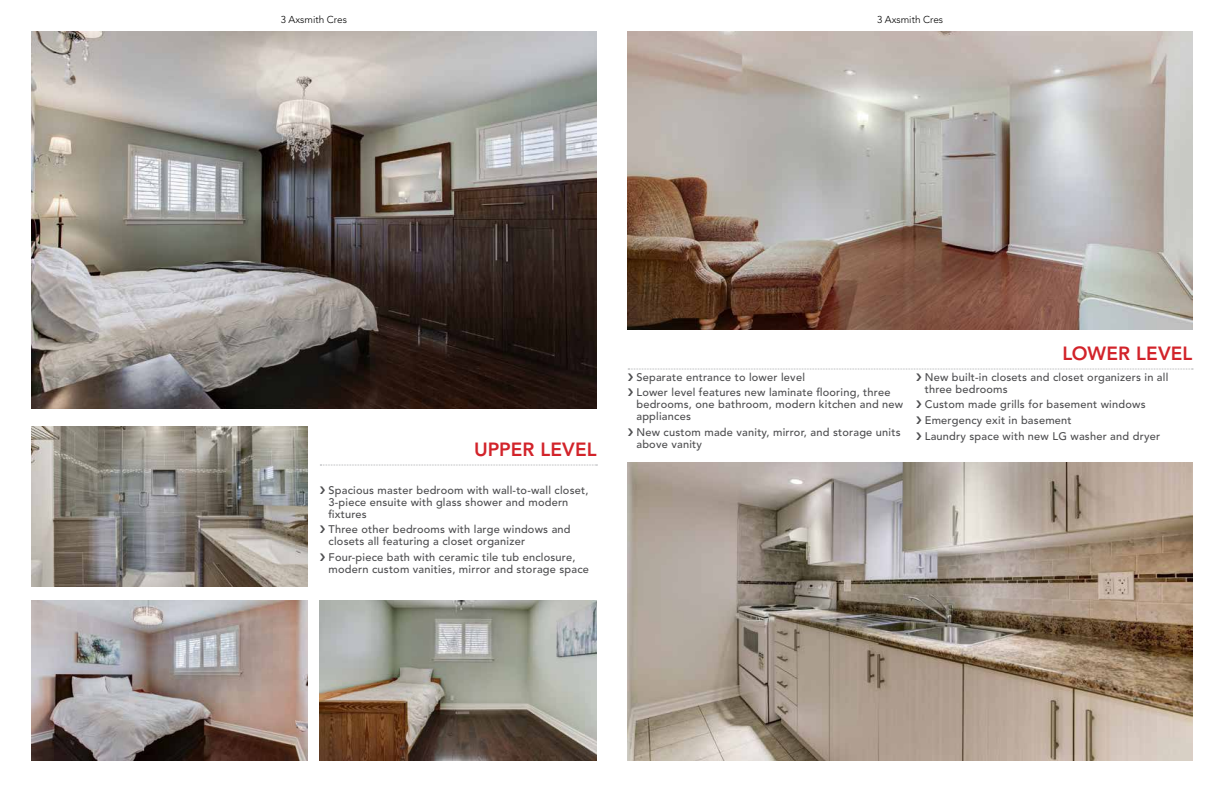
<style>
.page{position:relative;width:1224px;height:792px;background:#fff}
.page>*{position:absolute;margin:0;border:0;box-sizing:border-box;transform-origin:0 0}
.t1{font:800 19px "Avenir LT Std";letter-spacing:.005em;color:#d2232a}
.t2{font:500 11px/12px "Avenir LT Std";letter-spacing:.02em;color:#4d4d4f}
.t3{font:300 10px "Avenir LT Std";color:#000}
</style>
<div class="page">
<img style="left:32px;top:32px;width:565px;height:377px">
<svg style="left:320px;top:465px;width:277px;height:1px"></svg>
<img style="left:32px;top:600px;width:276px;height:160px">
<img style="left:320px;top:600px;width:276px;height:160px">
<img style="left:32px;top:427px;width:276px;height:160px">
<img style="left:628px;top:32px;width:564px;height:298px">
<img style="left:628px;top:462px;width:564px;height:298px">
<svg style="left:628px;top:369px;width:565px;height:1px"></svg>
<p class="t3" style="left:281px;top:13px;width:68px">3 Axsmith Cres</p>
<p class="t3" style="left:877px;top:13px;width:68px">3 Axsmith Cres</p>
<h1 class="t1" style="left:1062px;top:342px;width:130px">LOWER LEVEL</h1>
<h1 class="t1" style="left:474px;top:438px;width:123px">UPPER LEVEL</h1>
<p class="t2" style="left:329px;top:484px;width:261px">Spacious master bedroom with wall-to-wall closet,<br>3-piece ensuite with glass shower and modern fixtures</p>
<p class="t2" style="left:329px;top:524px;width:244px">Three other bedrooms with large windows and closets all featuring a closet organizer</p>
<p class="t2" style="left:329px;top:551px;width:262px">Four-piece bath with ceramic tile tub enclosure, modern custom vanities, mirror and storage space</p>
<p class="t2" style="left:636px;top:370px;width:256px;line-height:15.6px">Separate entrance to lower level<br>Lower level features new laminate flooring, three</p>
<p class="t2" style="left:636px;top:399px;width:268px">bedrooms, one bathroom, modern kitchen and new appliances</p>
<p class="t2" style="left:636px;top:427px;width:266px">New custom made vanity, mirror, and storage units above vanity</p>
<p class="t2" style="left:925px;top:371px;width:245px">New built-in closets and closet organizers in all three bedrooms</p>
<p class="t2" style="left:925px;top:397px;width:237px;line-height:15.6px">Custom made grills for basement windows<br>Emergency exit in basement<br>Laundry space with new LG washer and dryer</p>
</div>
